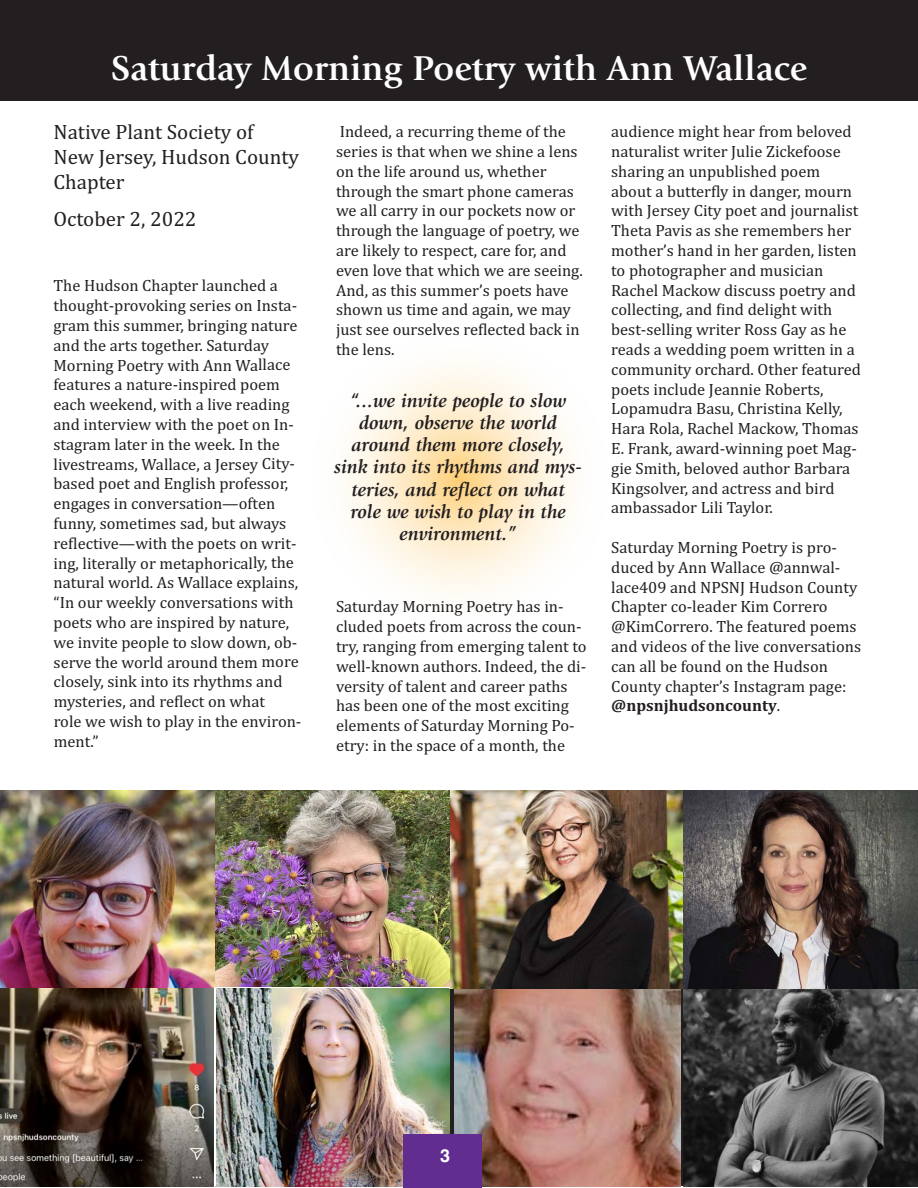
<style>
.page{position:relative;width:918px;height:1188px;background:#fff}
.page>*{position:absolute;margin:0;border:0;box-sizing:border-box;transform-origin:0 0}
.t1{font:700 36px "Giovanni";color:#fff}
.t2{font:21px/25.2px "Cambria";letter-spacing:-.005em;color:#231f20}
.t3{font:italic 700 19.5px/22.2px "Giovanni";color:#231f20;text-align:center}
.t4{font:700 18px "Helvetica";color:#fff}
.t5{font:16.5px/19.8px "Cambria";color:#231f20}
.s1{font-weight:700}
</style>
<div class="page">
<div style="left:450px;top:988px;width:234px;height:198px;background:#231f20"></div>
<img style="left:455px;top:988px;width:226px;height:198px">
<img style="left:684px;top:988px;width:234px;height:198px">
<img style="left:216px;top:988px;width:234px;height:198px">
<svg style="left:310px;top:330px;width:299px;height:299px"></svg>
<div style="left:403px;top:1134px;width:79px;height:54px;background:#612d91"></div>
<div style="left:0;top:0;width:918px;height:101px;background:#231f20"></div>
<img style="left:0;top:791px;width:216px;height:197px">
<img style="left:0;top:988px;width:214px;height:198px">
<img style="left:450px;top:790px;width:234px;height:198px">
<img style="left:216px;top:790px;width:234px;height:196px">
<svg style="left:684px;top:790px;width:234px;height:198px"></svg>
<h1 class="t1" style="left:111px;top:54px;width:698px">Saturday Morning Poetry with Ann Wallace</h1>
<p class="t5" style="left:611px;top:122px;width:251px">audience might hear from beloved naturalist writer Julie Zickefoose sharing an unpublished poem about a butterfly in danger, mourn with Jersey City poet and journalist<br>Theta Pavis as she remembers her mother’s hand in her garden, listen to photographer and musician<br>Rachel Mackow discuss poetry and collecting, and find delight with best-selling writer Ross Gay as he reads a wedding poem written in a community orchard. Other featured poets include Jeannie Roberts,<br>Lopamudra Basu, Christina Kelly,<br>Hara Rola, Rachel Mackow, Thomas<br>E. Frank, award-winning poet Mag&shy;gie Smith, beloved author Barbara<br>Kingsolver, and actress and bird ambassador Lili Taylor.</p>
<p class="t5" style="left:611px;top:537px;width:251px">Saturday Morning Poetry is pro&shy;duced by Ann Wallace @annwal&shy;lace409 and NPSNJ Hudson County<br>Chapter co-leader Kim Correro @KimCorrero. The featured poems and videos of the live conversations can all be found on the Hudson<br>County chapter’s Instagram page: <span class="s1">@npsnjhudsoncounty</span>.</p>
<p class="t2" style="left:53px;top:119px;width:247px">Native Plant Society of<br>New Jersey, Hudson County<br>Chapter</p>
<p class="t2" style="left:53px;top:206px;width:145px">October 2, 2022</p>
<p class="t5" style="left:336px;top:122px;width:248px">Indeed, a recurring theme of the series is that when we shine a lens on the life around us, whether through the smart phone cameras we all carry in our pockets now or through the language of poetry, we are likely to respect, care for, and even love that which we are seeing.<br>And, as this summer’s poets have shown us time and again, we may just see ourselves reflected back in the lens.</p>
<p class="t5" style="left:53px;top:276px;width:250px">The Hudson Chapter launched a thought-provoking series on Insta&shy;gram this summer, bringing nature and the arts together. Saturday<br>Morning Poetry with Ann Wallace features a nature-inspired poem each weekend, with a live reading and interview with the poet on In&shy;stagram later in the week. In the livestreams, Wallace, a Jersey City&shy;based poet and English professor, engages in conversation—often funny, sometimes sad, but always reflective—with the poets on writ&shy;ing, literally or metaphorically, the natural world. As Wallace explains, “In our weekly conversations with poets who are inspired by nature, we invite people to slow down, ob&shy;serve the world around them more closely, sink into its rhythms and mysteries, and reflect on what<br>role we wish to play in the environ&shy;ment.”</p>
<p class="t3" style="left:334px;top:391px;width:249px">“...we invite people to slow down, observe the world around them more closely, sink into its rhythms and mys&shy;teries, and reflect on what role we wish to play in the environment.”</p>
<p class="t5" style="left:336px;top:597px;width:252px">Saturday Morning Poetry has in&shy;cluded poets from across the coun&shy;try, ranging from emerging talent to well-known authors. Indeed, the di&shy;versity of talent and career paths has been one of the most exciting elements of Saturday Morning Po&shy;etry: in the space of a month, the</p>
<p class="t4" style="left:440px;top:1145px;width:12px">3</p>
</div>
